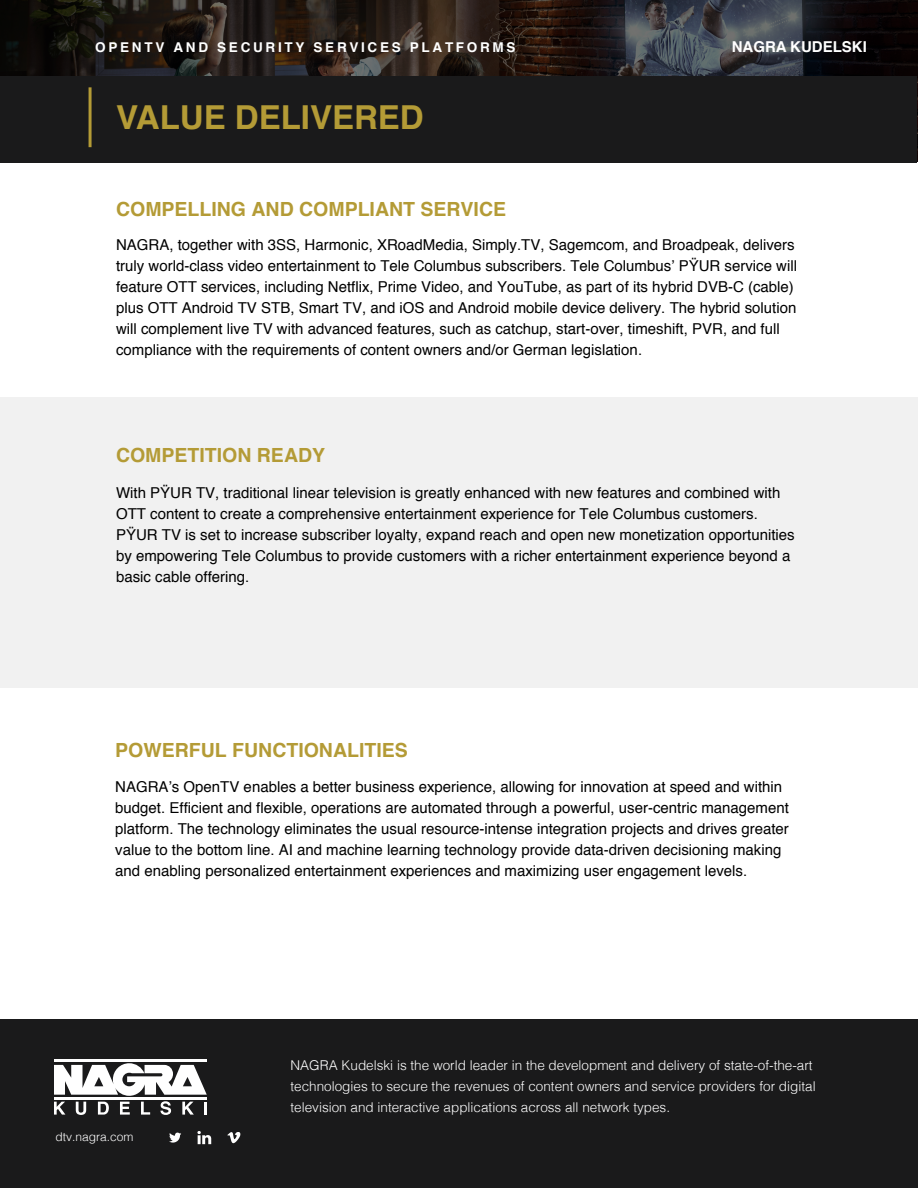
<style>
.page{position:relative;width:918px;height:1188px;background:#fff}
.page>*{position:absolute;margin:0;border:0;box-sizing:border-box;transform-origin:0 0}
.t1{font:700 33px "Helvetica";color:#b49b36}
.t2{font:700 19.5px "Helvetica";color:#b49b36}
.t3{font:15px/21px "Helvetica";color:#000}
.t4{font:700 15px "Helvetica";color:#fff}
.t5{font:300 13.5px/21px "Helvetica";color:#fff}
.t6{font:700 13.5px "Helvetica";letter-spacing:.2em;color:#fff}
.t7{font:300 12px "Helvetica";color:#fff}
</style>
<div class="page">
<svg style="left:0;top:0;width:918px;height:76px;background:#262221"></svg>
<div style="left:0;top:77px;width:917px;height:86px;background:#1a1a1b"></div>
<hr style="left:89px;top:87px;width:3px;height:60px;background:#b49b36">
<div style="left:0;top:397px;width:918px;height:291px;background:#f1f1f1"></div>
<div style="left:0;top:1020px;width:918px;height:168px;background:#1a1a1b"></div>
<svg style="left:54px;top:1063px;width:153px;height:52px"></svg>
<hr style="left:54px;top:1059px;width:153px;height:3px;background:#fff">
<hr style="left:54px;top:1097px;width:153px;height:2px;background:#fff">
<svg style="left:169px;top:1133px;width:12px;height:10px"></svg>
<svg style="left:197px;top:1131px;width:14px;height:13px"></svg>
<svg style="left:227px;top:1132px;width:13px;height:11px"></svg>
<p class="t6" style="left:95px;top:36px;width:422px">OPENTV AND SECURITY SERVICES PLATFORMS</p>
<p class="t4" style="left:732px;top:34px;width:137px">NAGRA KUDELSKI</p>
<h1 class="t1" style="left:116px;top:90px;width:309px">VALUE DELIVERED</h1>
<h2 class="t2" style="left:116px;top:194px;width:392px">COMPELLING AND COMPLIANT SERVICE</h2>
<p class="t3" style="left:116px;top:235px;width:682px">NAGRA, together with 3SS, Harmonic, XRoadMedia, Simply.TV, Sagemcom, and Broadpeak, delivers truly world-class video entertainment to Tele Columbus subscribers. Tele Columbus’ PŸUR service will feature OTT services, including Netflix, Prime Video, and YouTube, as part of its hybrid DVB-C (cable) plus OTT Android TV STB, Smart TV, and iOS and Android mobile device delivery. The hybrid solution will complement live TV with advanced features, such as catchup, start-over, timeshift, PVR, and full compliance with the requirements of content owners and/or German legislation.</p>
<h2 class="t2" style="left:116px;top:439px;width:211px">COMPETITION READY</h2>
<p class="t3" style="left:116px;top:483px;width:680px">With PŸUR TV, traditional linear television is greatly enhanced with new features and combined with OTT content to create a comprehensive entertainment experience for Tele Columbus customers.<br>PŸUR TV is set to increase subscriber loyalty, expand reach and open new monetization opportunities by empowering Tele Columbus to provide customers with a richer entertainment experience beyond a basic cable offering.</p>
<h2 class="t2" style="left:115px;top:734px;width:294px">POWERFUL FUNCTIONALITIES</h2>
<p class="t3" style="left:115px;top:777px;width:675px">NAGRA’s OpenTV enables a better business experience, allowing for innovation at speed and within budget. Efficient and flexible, operations are automated through a powerful, user-centric management platform. The technology eliminates the usual resource-intense integration projects and drives greater value to the bottom line. AI and machine learning technology provide data-driven decisioning making and enabling personalized entertainment experiences and maximizing user engagement levels.</p>
<p class="t7" style="left:56px;top:1126px;width:80px">dtv.nagra.com</p>
<p class="t5" style="left:291px;top:1053px;width:527px">NAGRA Kudelski is the world leader in the development and delivery of state-of-the-art technologies to secure the revenues of content owners and service providers for digital television and interactive applications across all network types.</p>
</div>
